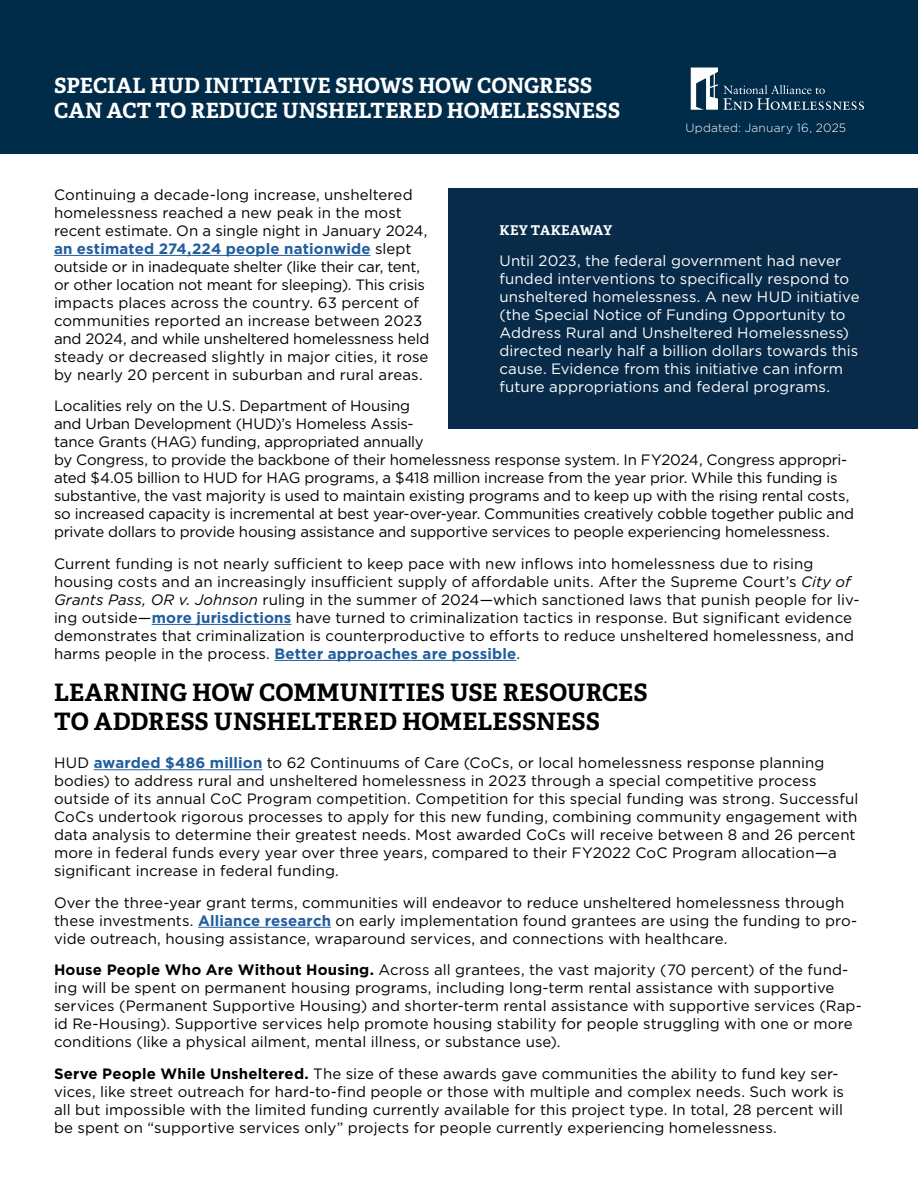
<style>
.page{position:relative;width:918px;height:1188px;background:#fff}
.page>*{position:absolute;margin:0;border:0;box-sizing:border-box;transform-origin:0 0}
.t1{font:700 24px/28.8px "Adelle";letter-spacing:.005em;color:#000}
.t2{font:700 21px/25.2px "Adelle";letter-spacing:.005em;color:#fff}
.t3{font:15px/18px "Gotham";color:#000}
.t4{font:15px/18px "Gotham";letter-spacing:.005em;color:#fff}
.t5{font:700 13.5px "Adelle";letter-spacing:.02em;color:#fff}
.t6{font:300 12px "Gotham";letter-spacing:.02em;color:#fff}
.s1{font-weight:700;color:#215e9e}
.s2{font-style:italic}
.s3{font-weight:700}
</style>
<div class="page">
<hr style="left:54px;top:255px;width:317px;height:1px;background:#215e9e">
<hr style="left:152px;top:624px;width:139px;height:1px;background:#215e9e">
<hr style="left:274px;top:660px;width:242px;height:1px;background:#215e9e">
<hr style="left:94px;top:769px;width:168px;height:1px;background:#215e9e">
<hr style="left:198px;top:927px;width:133px;height:1px;background:#215e9e">
<div style="left:0;top:0;width:918px;height:154px;background:#002b49"></div>
<svg style="left:691px;top:68px;width:173px;height:42px"></svg>
<div style="left:448px;top:188px;width:470px;height:240px;background:#072b49"></div>
<h2 class="t2" style="left:54px;top:73px;width:568px">SPECIAL HUD INITIATIVE SHOWS HOW CONGRESS<br>CAN ACT TO REDUCE UNSHELTERED HOMELESSNESS</h2>
<p class="t6" style="left:686px;top:120px;width:162px">Updated: January 16, 2025</p>
<p class="t3" style="left:54px;top:185px;width:377px">Continuing a decade-long increase, unsheltered homelessness reached a new peak in the most recent estimate. On a single night in January 2024, <span class="s1">an estimated 274,224 people nationwide</span> slept outside or in inadequate shelter (like their car, tent, or other location not meant for sleeping). This crisis impacts places across the country. 63 percent of communities reported an increase between 2023 and 2024, and while unsheltered homelessness held steady or decreased slightly in major cities, it rose by nearly 20 percent in suburban and rural areas.</p>
<p class="t3" style="left:54px;top:397px;width:802px">Localities rely on the U.S. Department of Housing<br>and Urban Development (HUD)’s Homeless Assis-<br>tance Grants (HAG) funding, appropriated annually<br>by Congress, to provide the backbone of their homelessness response system. In FY2024, Congress appropri&shy;ated $4.05 billion to HUD for HAG programs, a $418 million increase from the year prior. While this funding is substantive, the vast majority is used to maintain existing programs and to keep up with the rising rental costs, so increased capacity is incremental at best year-over-year. Communities creatively cobble together public and private dollars to provide housing assistance and supportive services to people experiencing homelessness.</p>
<p class="t3" style="left:54px;top:554px;width:807px">Current funding is not nearly sufficient to keep pace with new inflows into homelessness due to rising housing costs and an increasingly insufficient supply of affordable units. After the Supreme Court’s <span class="s2">City of Grants Pass, OR v. Johnson</span> ruling in the summer of 2024—which sanctioned laws that punish people for liv&shy;ing outside—<span class="s1">more jurisdictions</span> have turned to criminalization tactics in response. But significant evidence demonstrates that criminalization is counterproductive to efforts to reduce unsheltered homelessness, and harms people in the process. <span class="s1">Better approaches are possible</span>.</p>
<h1 class="t1" style="left:54px;top:678px;width:595px">LEARNING HOW COMMUNITIES USE RESOURCES<br>TO ADDRESS UNSHELTERED HOMELESSNESS</h1>
<p class="t3" style="left:54px;top:754px;width:806px">HUD <span class="s1">awarded $486 million</span> to 62 Continuums of Care (CoCs, or local homelessness response planning bodies) to address rural and unsheltered homelessness in 2023 through a special competitive process outside of its annual CoC Program competition. Competition for this special funding was strong. Successful CoCs undertook rigorous processes to apply for this new funding, combining community engagement with data analysis to determine their greatest needs. Most awarded CoCs will receive between 8 and 26 percent more in federal funds every year over three years, compared to their FY2022 CoC Program allocation—a significant increase in federal funding.</p>
<p class="t3" style="left:54px;top:893px;width:805px">Over the three-year grant terms, communities will endeavor to reduce unsheltered homelessness through these investments. <span class="s1">Alliance research</span> on early implementation found grantees are using the funding to pro&shy;vide outreach, housing assistance, wraparound services, and connections with healthcare.</p>
<p class="t3" style="left:54px;top:961px;width:810px"><span class="s3">House People Who Are Without Housing.</span> Across all grantees, the vast majority (70 percent) of the fund&shy;ing will be spent on permanent housing programs, including long-term rental assistance with supportive services (Permanent Supportive Housing) and shorter-term rental assistance with supportive services (Rap&shy;id Re-Housing). Supportive services help promote housing stability for people struggling with one or more conditions (like a physical ailment, mental illness, or substance use).</p>
<p class="t3" style="left:54px;top:1064px;width:792px"><span class="s3">Serve People While Unsheltered.</span> The size of these awards gave communities the ability to fund key ser&shy;vices, like street outreach for hard-to-find people or those with multiple and complex needs. Such work is all but impossible with the limited funding currently available for this project type. In total, 28 percent will be spent on “supportive services only” projects for people currently experiencing homelessness.</p>
<p class="t5" style="left:500px;top:221px;width:114px">KEY TAKEAWAY</p>
<p class="t4" style="left:500px;top:252px;width:362px">Until 2023, the federal government had never funded interventions to specifically respond to unsheltered homelessness. A new HUD initiative (the Special Notice of Funding Opportunity to Address Rural and Unsheltered Homelessness) directed nearly half a billion dollars towards this cause. Evidence from this initiative can inform future appropriations and federal programs.</p>
</div>
